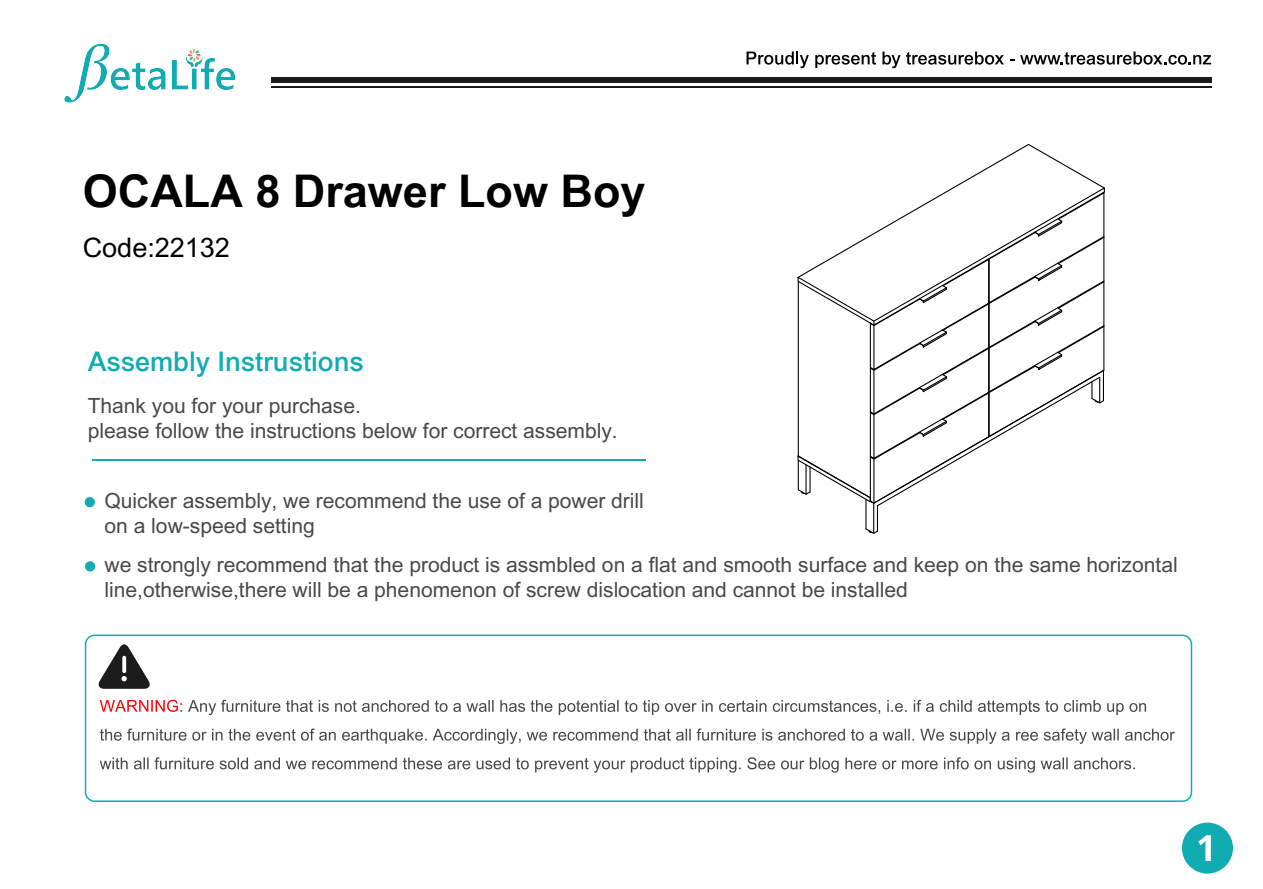
<style>
.page{position:relative;width:1263px;height:889px;background:#fff}
.page>*{position:absolute;margin:0;border:0;box-sizing:border-box;transform-origin:0 0}
.t1{font:700 45px "Arial";color:#000}
.t2{font:500 27px "Arial";color:#10acb2}
.t3{font:27px "Arial";color:#000}
.t4{font:21px/25.2px "Arial";color:#484848}
</style>
<div class="page">
<img style="left:167px;top:700px;width:933px;height:12px">
<img style="left:64px;top:43px;width:172px;height:60px">
<div style="left:271px;top:77px;width:940px;height:5px;background:#1c1c1c"></div>
<hr style="left:271px;top:86px;width:940px;height:2px;background:#1c1c1c">
<div style="left:1182px;top:822px;width:51px;height:51px;background:#10acb2;border-radius:50%"></div>
<svg style="left:1198px;top:835px;width:12px;height:26px"></svg>
<div style="left:85px;top:634px;width:1107px;height:168px;border:2px solid #10acb2;border-radius:9px"></div>
<svg style="left:98px;top:644px;width:52px;height:45px"></svg>
<div style="left:85px;top:561px;width:10px;height:10px;background:#10acb2;border-radius:50%"></div>
<div style="left:85px;top:497px;width:10px;height:10px;background:#10acb2;border-radius:50%"></div>
<hr style="left:92px;top:459px;width:554px;height:2px;background:#10acb2">
<svg style="left:797px;top:144px;width:308px;height:390px"></svg>
<svg style="left:746px;top:52px;width:63px;height:16px"></svg>
<svg style="left:815px;top:52px;width:61px;height:16px"></svg>
<svg style="left:882px;top:52px;width:18px;height:16px"></svg>
<svg style="left:906px;top:52px;width:108px;height:13px"></svg>
<svg style="left:1020px;top:52px;width:191px;height:13px"></svg>
<h1 class="t1" style="left:83px;top:165px;width:564px">OCALA 8 Drawer Low Boy</h1>
<p class="t3" style="left:83px;top:233px;width:149px">Code:22132</p>
<p class="t2" style="left:88px;top:345px;width:277px">Assembly Instrustions</p>
<p class="t4" style="left:88px;top:394px;width:531px">Thank you for your purchase.<br>please follow the instructions below for correct assembly.</p>
<p class="t4" style="left:105px;top:488px;width:541px">Quicker assembly, we recommend the use of a power drill on a low-speed setting</p>
<p class="t4" style="left:105px;top:552px;width:1074px">we strongly recommend that the product is assmbled on a flat and smooth surface and keep on the same horizontal line,otherwise,there will be a phenomenon of screw dislocation and cannot be installed</p>
</div>
